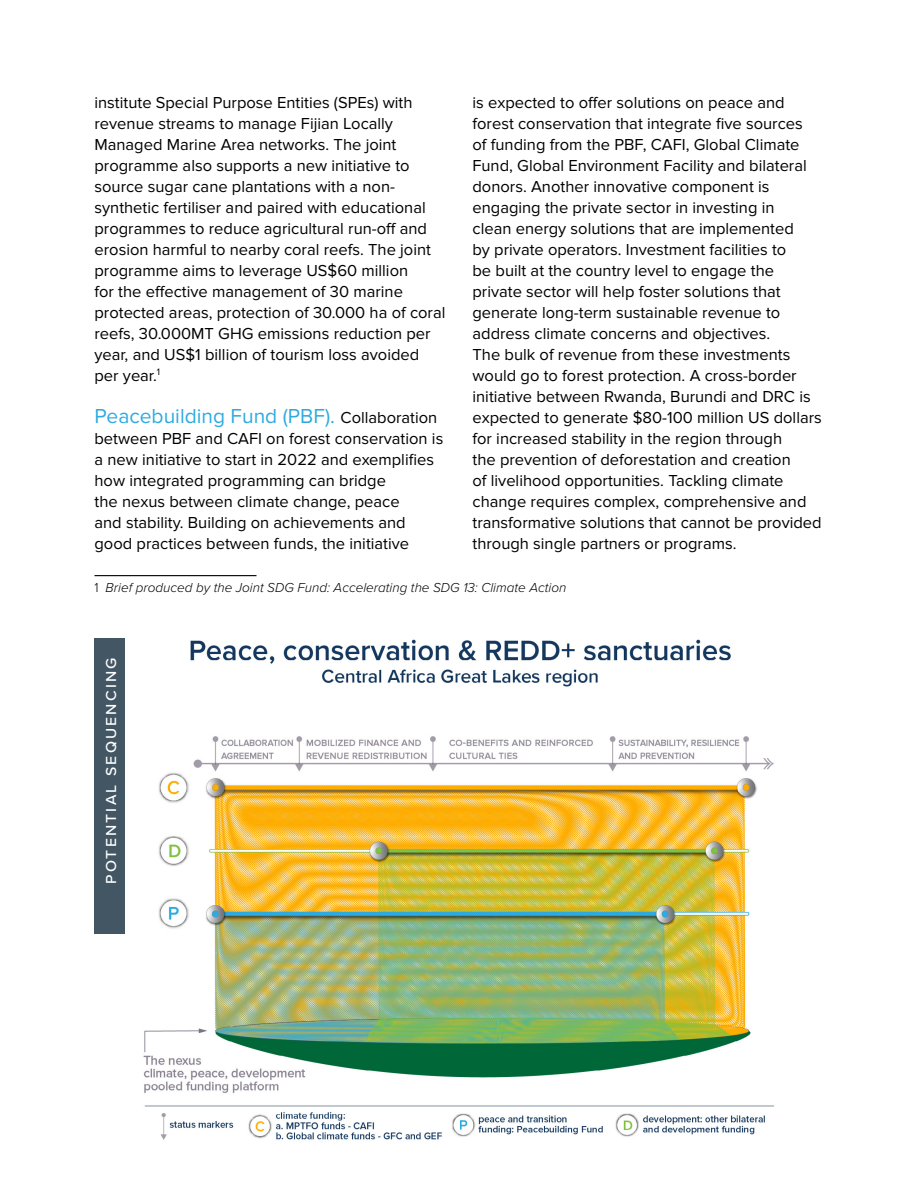
<style>
.page{position:relative;width:918px;height:1188px;background:#fff}
.page>*{position:absolute;margin:0;border:0;box-sizing:border-box;transform-origin:0 0}
.t1{font:21px "Proxima Nova";color:#2eabe1}
.t2{font:16.5px/21px "Proxima Nova";color:#000}
.t3{font:500 15px "Proxima Nova";letter-spacing:.14em;color:#fff;scale:1.05 1}
.t4{font:italic 300 13.5px "Proxima Nova";color:#000}
.s1{font-size:16.5px;color:#000}
.s2{font-style:normal}
</style>
<div class="page">
<hr style="left:94px;top:575px;width:162px;height:1px;background:#000">
<img style="left:143px;top:639px;width:631px;height:501px">
<div style="left:94px;top:638px;width:31px;height:296px;background:#435664"></div>
<p class="t2" style="left:94px;top:92px;width:352px">institute Special Purpose Entities (SPEs) with revenue streams to manage Fijian Locally Managed Marine Area networks. The joint programme also supports a new initiative to source sugar cane plantations with a non&shy;synthetic fertiliser and paired with educational programmes to reduce agricultural run-off and erosion harmful to nearby coral reefs. The joint programme aims to leverage US$60 million<br>for the effective management of 30 marine protected areas, protection of 30.000 ha of coral reefs, 30.000MT GHG emissions reduction per year, and US$1 billion of tourism loss avoided per year.<sup>1</sup></p>
<p class="t1" style="left:94px;top:403px;width:344px">Peacebuilding Fund (PBF). <span class="s1">Collaboration</span></p>
<p class="t2" style="left:95px;top:428px;width:350px">between PBF and CAFI on forest conservation is a new initiative to start in 2022 and exemplifies how integrated programming can bridge<br>the nexus between climate change, peace<br>and stability. Building on achievements and good practices between funds, the initiative</p>
<p class="t4" style="left:94px;top:577px;width:473px"><span class="s2">1</span> Brief produced by the Joint SDG Fund: Accelerating the SDG 13: Climate Action</p>
<p class="t2" style="left:472px;top:92px;width:351px">is expected to offer solutions on peace and forest conservation that integrate five sources<br>of funding from the PBF, CAFI, Global Climate Fund, Global Environment Facility and bilateral donors. Another innovative component is engaging the private sector in investing in<br>clean energy solutions that are implemented<br>by private operators. Investment facilities to<br>be built at the country level to engage the private sector will help foster solutions that generate long-term sustainable revenue to address climate concerns and objectives.<br>The bulk of revenue from these investments would go to forest protection. A cross-border initiative between Rwanda, Burundi and DRC is expected to generate $80-100 million US dollars for increased stability in the region through<br>the prevention of deforestation and creation<br>of livelihood opportunities. Tackling climate change requires complex, comprehensive and transformative solutions that cannot be provided through single partners or programs.</p>
<p class="t3" style="left:100px;top:884px;width:217px;rotate:-90deg">POTENTIAL SEQUENCING</p>
</div>
